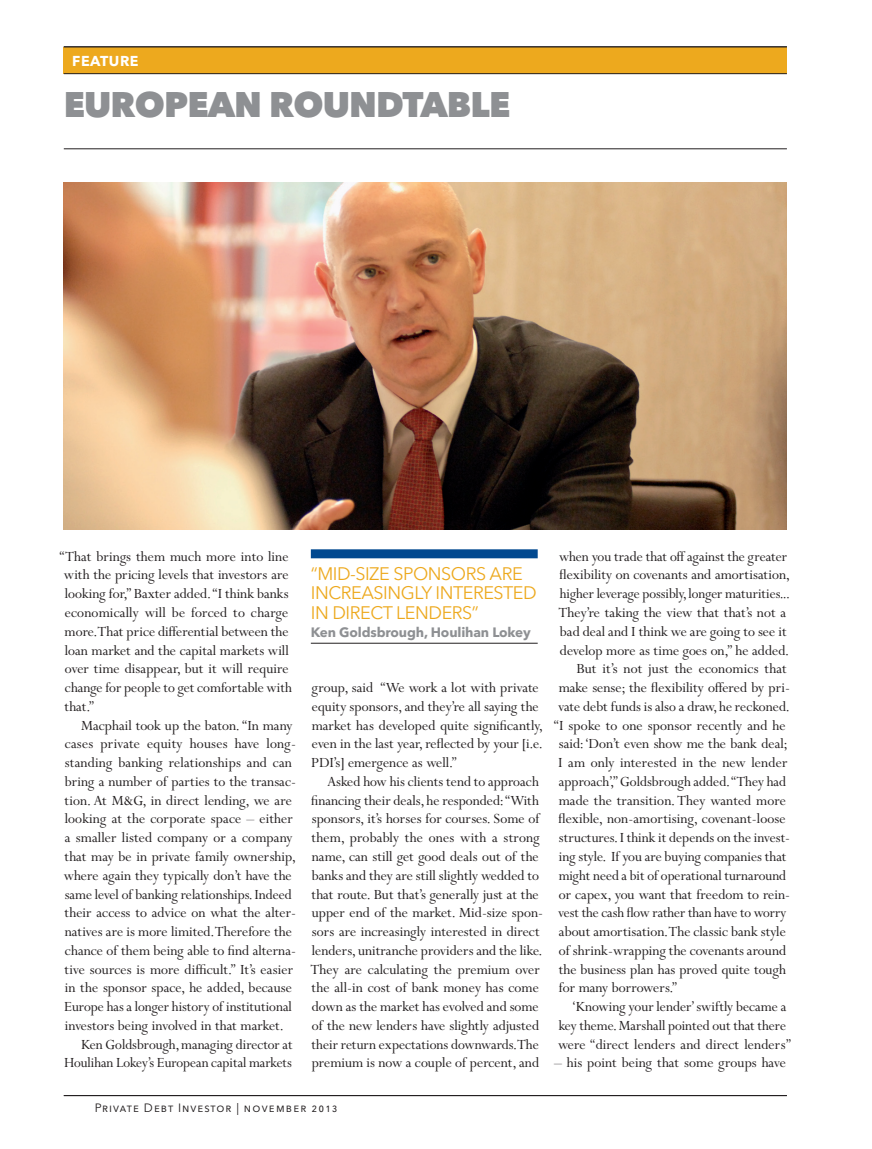
<style>
.page{position:relative;width:872px;height:1149px;background:#fff}
.page>*{position:absolute;margin:0;border:0;box-sizing:border-box;transform-origin:0 0}
.t1{font:800 35.25px "Avenir Next LT Pro";letter-spacing:-.025em;color:#8e9093}
.t2{font:18px/19.5px "Avenir Next LT Pro";color:#eda91e}
.t3{font:15.75px/18.8px "Perpetua MT Pro";color:#231f20}
.t4{font:700 14.25px "Avenir Next LT Pro";letter-spacing:.035em;color:#fff}
.t5{font:700 13.5px "Avenir Next LT Pro";letter-spacing:-.01em;color:#8e9093}
.t6{font:12px "Avenir Next LT Pro";letter-spacing:.08em;color:#231f20}
.s1{font-size:13.5px;color:#fff}
</style>
<div class="page">
<hr style="left:64px;top:1094px;width:723px;height:1px;background:#231f20">
<hr style="left:64px;top:148px;width:723px;height:1px;background:#231f20">
<div style="left:64px;top:47px;width:723px;height:27px;background:#eda91e"></div>
<hr style="left:64px;top:47px;width:723px;height:1px;background:#231f20">
<hr style="left:64px;top:73px;width:723px;height:1px;background:#231f20">
<img style="left:64px;top:183px;width:723px;height:346px">
<div style="left:311px;top:549px;width:226px;height:9px;background:#014990"></div>
<hr style="left:311px;top:642px;width:226px;height:1px;background:#231f20">
<p class="t4" style="left:72px;top:52px;width:68px">feature</p>
<h1 class="t1" style="left:64px;top:82px;width:444px">EUROPEAN ROUNDTABLE</h1>
<p class="t3" style="left:60px;top:546px;width:234px">“That brings them much more into line with the pricing levels that investors are looking for,” Baxter added. “I think banks economically will be forced to charge more. That price differential between the loan market and the capital markets will over time disappear, but it will require change for people to get comfortable with that.”</p>
<p class="t3" style="left:81px;top:715px;width:213px">Macphail took up the baton. “In many</p>
<p class="t3" style="left:65px;top:734px;width:233px">cases private equity houses have long-</p>
<p class="t3" style="left:65px;top:753px;width:229px">standing banking relationships and can</p>
<p class="t3" style="left:65px;top:771px;width:233px">bring a number of parties to the transac-</p>
<p class="t3" style="left:65px;top:790px;width:229px">tion. At M&amp;G, in direct lending, we are</p>
<p class="t3" style="left:65px;top:809px;width:230px">looking at the corporate space – either</p>
<p class="t3" style="left:65px;top:828px;width:229px">a smaller listed company or a company</p>
<p class="t3" style="left:65px;top:846px;width:233px">that may be in private family ownership,</p>
<p class="t3" style="left:64px;top:865px;width:229px">where again they typically don’t have the</p>
<p class="t3" style="left:65px;top:884px;width:229px">same level of banking relationships. Indeed</p>
<p class="t3" style="left:65px;top:903px;width:233px">their access to advice on what the alter-</p>
<p class="t3" style="left:65px;top:921px;width:228px">natives are is more limited. Therefore the</p>
<p class="t3" style="left:65px;top:940px;width:233px">chance of them being able to find alterna-</p>
<p class="t3" style="left:65px;top:959px;width:230px">tive sources is more difficult.” It’s easier</p>
<p class="t3" style="left:65px;top:978px;width:229px">in the sponsor space, he added, because</p>
<p class="t3" style="left:64px;top:996px;width:229px">Europe has a longer history of institutional</p>
<p class="t3" style="left:65px;top:1015px;width:220px">investors being involved in that market.</p>
<p class="t3" style="left:81px;top:1034px;width:213px">Ken Goldsbrough, managing director at</p>
<p class="t3" style="left:64px;top:1053px;width:229px">Houlihan Lokey’s European capital markets</p>
<p class="t2" style="left:311px;top:563px;width:211px;text-indent:39px">-SIZE SPONSORS ARE<br>IN CREA SIN GLY IN TERESTED<br>IN DI RECT LENDE</p>
<p class="t2" style="left:311px;top:563px;width:12px">“MID</p>
<p class="t2" style="left:452px;top:602px;width:28px">RS”</p>
<p class="t5" style="left:311px;top:623px;width:221px">Ken Goldsbrough, Houlihan Lokey</p>
<p class="t3" style="left:311px;top:678px;width:233px">group, said “We work a lot with private equity sponsors, and they’re all saying the market has developed quite significantly, even in the last year, reflected by your [i.e.<br>PDI’s] emergence as well.”</p>
<p class="t3" style="left:310px;top:771px;width:234px;text-indent:17px">Asked how his clients tend to approach financing their deals, he responded: “With sponsors, it’s horses for courses. Some of them, probably the ones with a strong name, can still get good deals out of the banks and they are still slightly wedded to that route. But that’s generally just at the upper end of the market. Mid-size spon&shy;sors are increasingly interested in direct lenders, unitranche providers and the like.<br>They are calculating the premium over the all-in cost of bank money has come down as the market has evolved and some of the new lenders have slightly adjusted their return expectations downwards. The premium is now a couple of percent, and</p>
<p class="t3" style="left:559px;top:546px;width:230px">when you trade that off against the greater</p>
<p class="t3" style="left:559px;top:565px;width:232px">flexibility on covenants and amortisation,</p>
<p class="t3" style="left:560px;top:584px;width:231px">higher leverage possibly, longer maturities...</p>
<p class="t3" style="left:558px;top:603px;width:229px">They’re taking the view that that’s not a</p>
<p class="t3" style="left:560px;top:621px;width:228px">bad deal and I think we are going to see it</p>
<p class="t3" style="left:560px;top:640px;width:230px">develop more as time goes on,” he added.</p>
<p class="t3" style="left:576px;top:659px;width:212px">But it’s not just the economics that</p>
<p class="t3" style="left:559px;top:678px;width:233px">make sense; the flexibility offered by pri-</p>
<p class="t3" style="left:558px;top:696px;width:233px">vate debt funds is also a draw, he reckoned.</p>
<p class="t3" style="left:553px;top:715px;width:234px">“I spoke to one sponsor recently and he</p>
<p class="t3" style="left:559px;top:734px;width:230px">said: ‘Don’t even show me the bank deal;</p>
<p class="t3" style="left:558px;top:753px;width:231px">I am only interested in the new lender</p>
<p class="t3" style="left:559px;top:771px;width:229px">approach’,” Goldsbrough added. “They had</p>
<p class="t3" style="left:559px;top:790px;width:229px">made the transition. They wanted more</p>
<p class="t3" style="left:558px;top:809px;width:229px">flexible, non-amortising, covenant-loose</p>
<p class="t3" style="left:559px;top:828px;width:233px">structures. I think it depends on the invest-</p>
<p class="t3" style="left:559px;top:846px;width:229px">ing style. If you are buying companies that</p>
<p class="t3" style="left:559px;top:865px;width:229px">might need a bit of operational turnaround</p>
<p class="t3" style="left:559px;top:884px;width:233px">or capex, you want that freedom to rein-</p>
<p class="t3" style="left:558px;top:903px;width:230px">vest the cash flow rather than have to worry</p>
<p class="t3" style="left:559px;top:921px;width:228px">about amortisation. The classic bank style</p>
<p class="t3" style="left:559px;top:940px;width:229px">of shrink-wrapping the covenants around</p>
<p class="t3" style="left:558px;top:959px;width:229px">the business plan has proved quite tough</p>
<p class="t3" style="left:559px;top:978px;width:120px">for many borrowers.”</p>
<p class="t3" style="left:573px;top:996px;width:215px">‘Knowing your lender’ swiftly became a</p>
<p class="t3" style="left:559px;top:1015px;width:229px">key theme. Marshall pointed out that there</p>
<p class="t3" style="left:558px;top:1034px;width:234px">were “direct lenders and direct lenders”</p>
<p class="t3" style="left:554px;top:1053px;width:233px">– his point being that some groups have</p>
<p class="t6" style="left:67px;top:1100px;width:272px"><span class="s1">28</span> PRIVATE DEBT INVESTOR | NOVEMBER 2013</p>
</div>
